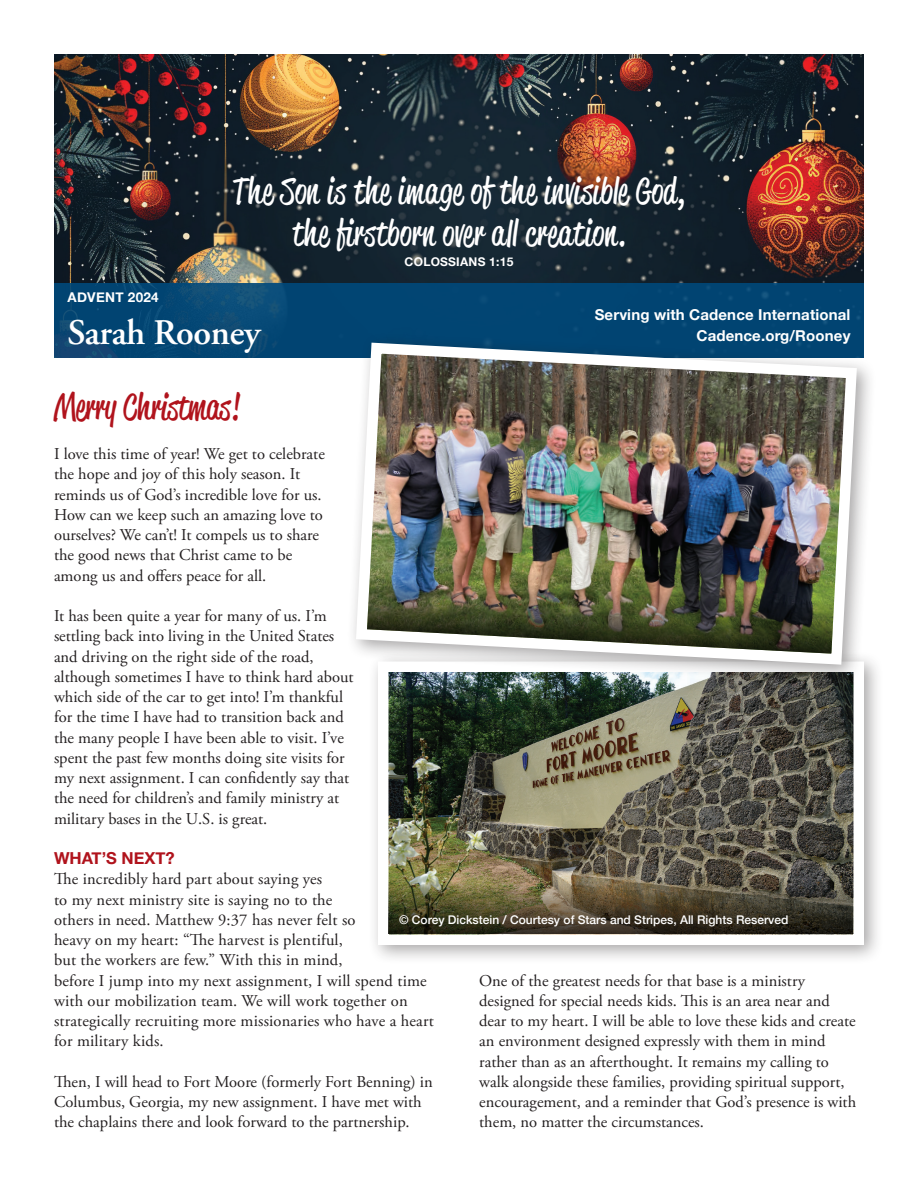
<style>
.page{position:relative;width:918px;height:1188px;background:#fff}
.page>*{position:absolute;margin:0;border:0;box-sizing:border-box;transform-origin:0 0}
.t1{font:36px/42px "Reklame Script";letter-spacing:.02em;color:#fff;text-align:center}
.t2{font:36px "Reklame Script";color:#b0131c}
.t3{font:600 36px "Adobe Garamond Pro";letter-spacing:-.01em;color:#fff}
.body{font:16.5px/20.2px "Adobe Garamond Pro";color:#231f20}
.t4{font:700 16.5px "Helvetica Neue";color:#b0131c}
.t5{font:700 15px/21px "Helvetica Neue";letter-spacing:.01em;color:#fff;text-align:right}
.t6{font:700 13.5px "Helvetica Neue";letter-spacing:.02em;color:#fff}
.Photo_caption{font:500 12px "Helvetica Neue";color:#fff}
.t7{font:700 12px "Helvetica Neue";letter-spacing:.02em;color:#fff}
</style>
<div class="page">
<img style="left:54px;top:54px;width:810px;height:230px">
<svg style="left:54px;top:284px;width:810px;height:74px;background:#034573"></svg>
<div style="left:368px;top:651px;width:516px;height:314px;background:#231f20;opacity:.4"></div>
<img style="left:389px;top:684px;width:464px;height:196px">
<div style="left:346px;top:333px;width:530px;height:351px;background:#231f20;opacity:.4"></div>
<img style="left:350px;top:337px;width:512px;height:333px">
<img style="left:388px;top:880px;width:466px;height:54px">
<img style="left:367px;top:575px;width:467px;height:79px">
<h1 class="t1" style="left:233px;top:170px;width:454px">The Son is the image of the invisible God, the firstborn over all creation.</h1>
<p class="t7" style="left:405px;top:253px;width:110px">COLOSSIANS 1:15</p>
<p class="t6" style="left:68px;top:287px;width:93px">ADVENT 2024</p>
<h1 class="t3" style="left:68px;top:311px;width:194px">Sarah Rooney</h1>
<p class="t5" style="left:595px;top:304px;width:257px">Serving with Cadence International<br>Cadence.org/Rooney</p>
<p class="t2" style="left:54px;top:382px;width:188px">Merry Christmas!</p>
<p class="body" style="left:54px;top:444px;width:272px">I love this time of year! We get to celebrate the hope and joy of this holy season. It reminds us of God’s incredible love for us.<br>How can we keep such an amazing love to ourselves? We can’t! It compels us to share the good news that Christ came to be among us and offers peace for all.</p>
<p class="body" style="left:54px;top:606px;width:301px">It has been quite a year for many of us. I’m settling back into living in the United States and driving on the right side of the road, although sometimes I have to think hard about which side of the car to get into! I’m thankful for the time I have had to transition back and the many people I have been able to visit. I’ve spent the past few months doing site visits for my next assignment. I can confidently say that the need for children’s and family ministry at military bases in the U.S. is great.</p>
<h1 class="t4" style="left:54px;top:845px;width:122px">WHAT’S NEXT?</h1>
<p class="body" style="left:54px;top:869px;width:381px">The incredibly hard part about saying yes<br>to my next ministry site is saying no to the<br>others in need. Matthew 9:37 has never felt so<br>heavy on my heart: “The harvest is plentiful,<br>but the workers are few.” With this in mind,<br>before I jump into my next assignment, I will spend time with our mobilization team. We will work together on strategically recruiting more missionaries who have a heart for military kids.</p>
<p class="body" style="left:54px;top:1072px;width:380px">Then, I will head to Fort Moore (formerly Fort Benning) in<br>Columbus, Georgia, my new assignment. I have met with the chaplains there and look forward to the partnership.</p>
<p class="Photo_caption" style="left:399px;top:910px;width:391px">© Corey Dickstein / Courtesy of Stars and Stripes, All Rights Reserved</p>
<p class="body" style="left:479px;top:971px;width:378px">One of the greatest needs for that base is a ministry designed for special needs kids. This is an area near and dear to my heart. I will be able to love these kids and create an environment designed expressly with them in mind rather than as an afterthought. It remains my calling to walk alongside these families, providing spiritual support, encouragement, and a reminder that God’s presence is with them, no matter the circumstances.</p>
</div>
